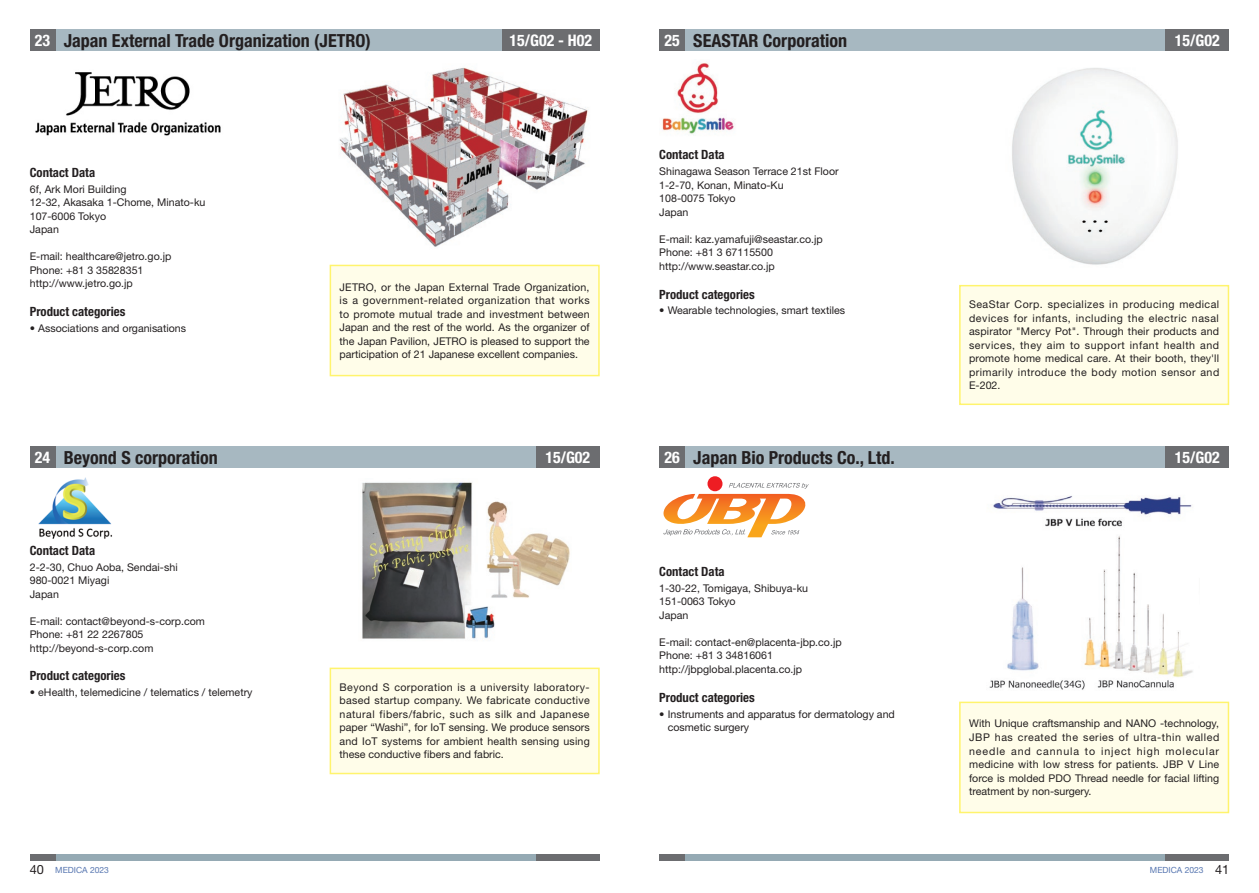
<style>
.page{position:relative;width:1259px;height:893px;background:#fff}
.page>*{position:absolute;margin:0;border:0;box-sizing:border-box;transform-origin:0 0}
.t1{font:700 condensed 18px "Helvetica Neue";color:#231f20}
.t2{font:700 condensed 15.9px "Helvetica Neue";color:#fff}
.t3{font:700 condensed 12.75px "Helvetica Neue";color:#231f20}
.t4{font:10.65px/13.5px "Helvetica Neue";color:#231f20}
.t5{font:8.55px "Helvetica Neue";color:#5877b1}
.s1{font-size:15.9px;color:#fff}
.s2{font-size:12.75px;color:#231f20}
</style>
<div class="page">
<div style="left:30px;top:855px;width:570px;height:6px;background:#95aab4"></div>
<div style="left:536px;top:855px;width:64px;height:6px;background:#6c6d70"></div>
<div style="left:30px;top:855px;width:25px;height:6px;background:#6c6d70"></div>
<div style="left:659px;top:855px;width:570px;height:6px;background:#95aab4"></div>
<div style="left:1165px;top:855px;width:64px;height:6px;background:#6c6d70"></div>
<div style="left:659px;top:855px;width:26px;height:6px;background:#6c6d70"></div>
<div style="left:960px;top:702px;width:268px;height:110px;background:#fffde9"></div>
<div style="left:959px;top:702px;width:270px;height:111px;border:2px solid #fff46d"></div>
<img style="left:989px;top:496px;width:204px;height:194px">
<div style="left:659px;top:446px;width:570px;height:22px;background:#a7b8c1"></div>
<div style="left:659px;top:446px;width:26px;height:22px;background:#6c6d70"></div>
<div style="left:1165px;top:446px;width:64px;height:22px;background:#6c6d70"></div>
<div style="left:707px;top:476px;width:15px;height:15px;background:#ee1d23;border-radius:50%"></div>
<svg style="left:663px;top:483px;width:145px;height:54px"></svg>
<img style="left:662px;top:63px;width:72px;height:71px">
<div style="left:960px;top:286px;width:268px;height:118px;background:#fffde9"></div>
<div style="left:959px;top:285px;width:270px;height:120px;border:2px solid #fff46d"></div>
<img style="left:1012px;top:68px;width:166px;height:197px">
<div style="left:659px;top:30px;width:570px;height:21px;background:#a7b8c1"></div>
<div style="left:659px;top:30px;width:26px;height:21px;background:#6c6d70"></div>
<div style="left:1165px;top:30px;width:64px;height:21px;background:#6c6d70"></div>
<div style="left:330px;top:668px;width:269px;height:105px;background:#fffde9"></div>
<div style="left:330px;top:668px;width:270px;height:106px;border:2px solid #fff46d"></div>
<img style="left:362px;top:482px;width:208px;height:157px">
<div style="left:30px;top:446px;width:570px;height:22px;background:#a7b8c1"></div>
<div style="left:30px;top:446px;width:25px;height:22px;background:#6c6d70"></div>
<div style="left:536px;top:446px;width:64px;height:22px;background:#6c6d70"></div>
<img style="left:38px;top:477px;width:75px;height:62px">
<div style="left:30px;top:30px;width:570px;height:21px;background:#a7b8c1"></div>
<div style="left:30px;top:30px;width:25px;height:21px;background:#6c6d70"></div>
<div style="left:502px;top:30px;width:98px;height:21px;background:#6c6d70"></div>
<img style="left:35px;top:72px;width:186px;height:64px">
<div style="left:330px;top:265px;width:269px;height:111px;background:#fffde9"></div>
<div style="left:330px;top:265px;width:270px;height:111px;border:2px solid #fff46d"></div>
<img style="left:339px;top:67px;width:249px;height:180px">
<h1 class="t1" style="left:35px;top:30px;width:337px"><span class="s1">23</span> Japan External Trade Organization (JETRO)</h1>
<h2 class="t2" style="left:509px;top:31px;width:84px">15/G02 - H02</h2>
<p class="t3" style="left:30px;top:165px;width:67px">Contact Data</p>
<p class="t4" style="left:30px;top:182px;width:177px">6f, Ark Mori Building<br>12-32, Akasaka 1-Chome, Minato-ku<br>107-6006 Tokyo<br>Japan</p>
<p class="t4" style="left:30px;top:250px;width:143px">E-mail: healthcare@jetro.go.jp<br>Phone: +81 3 35828351 http://www.jetro.go.jp</p>
<p class="t3" style="left:30px;top:304px;width:97px">Product categories</p>
<p class="t4" style="left:30px;top:321px;width:158px">• Associations and organisations</p>
<p class="t4" style="left:340px;top:280px;width:252px;text-align:justify">JETRO, or the Japan External Trade Organization, is a government-related organization that works to promote mutual trade and investment between Japan and the rest of the world. As the organizer of the Japan Pavilion, JETRO is pleased to support the participation of 21 Japanese excellent companies.</p>
<h1 class="t1" style="left:35px;top:446px;width:185px"><span class="s1">24</span> Beyond S corporation</h1>
<h2 class="t2" style="left:545px;top:447px;width:46px">15/G02</h2>
<p class="t3" style="left:30px;top:542px;width:67px">Contact Data</p>
<p class="t4" style="left:30px;top:560px;width:149px">2-2-30, Chuo Aoba, Sendai-shi<br>980-0021 Miyagi<br>Japan</p>
<p class="t4" style="left:30px;top:614px;width:177px">E-mail: contact@beyond-s-corp.com<br>Phone: +81 22 2267805 http://beyond-s-corp.com</p>
<p class="t3" style="left:30px;top:668px;width:97px">Product categories</p>
<p class="t4" style="left:30px;top:686px;width:224px">• eHealth, telemedicine / telematics / telemetry</p>
<p class="t4" style="left:340px;top:680px;width:252px;text-align:justify">Beyond S corporation is a university laboratory&shy;based startup company. We fabricate conductive natural fibers/fabric, such as silk and Japanese paper “Washi”, for IoT sensing. We produce sensors and IoT systems for ambient health sensing using these conductive fibers and fabric.</p>
<h1 class="t1" style="left:664px;top:30px;width:184px"><span class="s1">25</span> SEASTAR Corporation</h1>
<h2 class="t2" style="left:1175px;top:31px;width:46px">15/G02</h2>
<p class="t3" style="left:659px;top:147px;width:67px">Contact Data</p>
<p class="t4" style="left:659px;top:164px;width:181px">Shinagawa Season Terrace 21st Floor<br>1-2-70, Konan, Minato-Ku<br>108-0075 Tokyo<br>Japan</p>
<p class="t4" style="left:659px;top:232px;width:165px">E-mail: kaz.yamafuji@seastar.co.jp<br>Phone: +81 3 67115500 http://www.seastar.co.jp</p>
<p class="t3" style="left:659px;top:286px;width:97px">Product categories</p>
<p class="t4" style="left:659px;top:304px;width:187px">• Wearable technologies, smart textiles</p>
<p class="t4" style="left:969px;top:298px;width:252px;text-align:justify">SeaStar Corp. specializes in producing medical devices for infants, including the electric nasal aspirator "Mercy Pot". Through their products and services, they aim to support infant health and promote home medical care. At their booth, they'll primarily introduce the body motion sensor and E-202.</p>
<h1 class="t1" style="left:664px;top:446px;width:232px"><span class="s1">26</span> Japan Bio Products Co., Ltd.</h1>
<h2 class="t2" style="left:1175px;top:447px;width:46px">15/G02</h2>
<p class="t3" style="left:659px;top:564px;width:67px">Contact Data</p>
<p class="t4" style="left:659px;top:581px;width:150px">1-30-22, Tomigaya, Shibuya-ku<br>151-0063 Tokyo<br>Japan</p>
<p class="t4" style="left:659px;top:635px;width:184px">E-mail: contact-en@placenta-jbp.co.jp<br>Phone: +81 3 34816061 http://jbpglobal.placenta.co.jp</p>
<p class="t3" style="left:659px;top:689px;width:97px">Product categories</p>
<p class="t4" style="left:668px;top:707px;width:229px;text-indent:-9px">• Instruments and apparatus for dermatology and cosmetic surgery</p>
<p class="t4" style="left:969px;top:717px;width:252px;text-align:justify">With Unique craftsmanship and NANO -technology, JBP has created the series of ultra-thin walled needle and cannula to inject high molecular medicine with low stress for patients. JBP V Line force is molded PDO Thread needle for facial lifting treatment by non-surgery.</p>
<p class="t5" style="left:30px;top:864px;width:81px"><span class="s2">40</span> MEDICA 2023</p>
<p class="t5" style="left:1150px;top:864px;width:81px">MEDICA 2023 <span class="s2">41</span></p>
</div>
